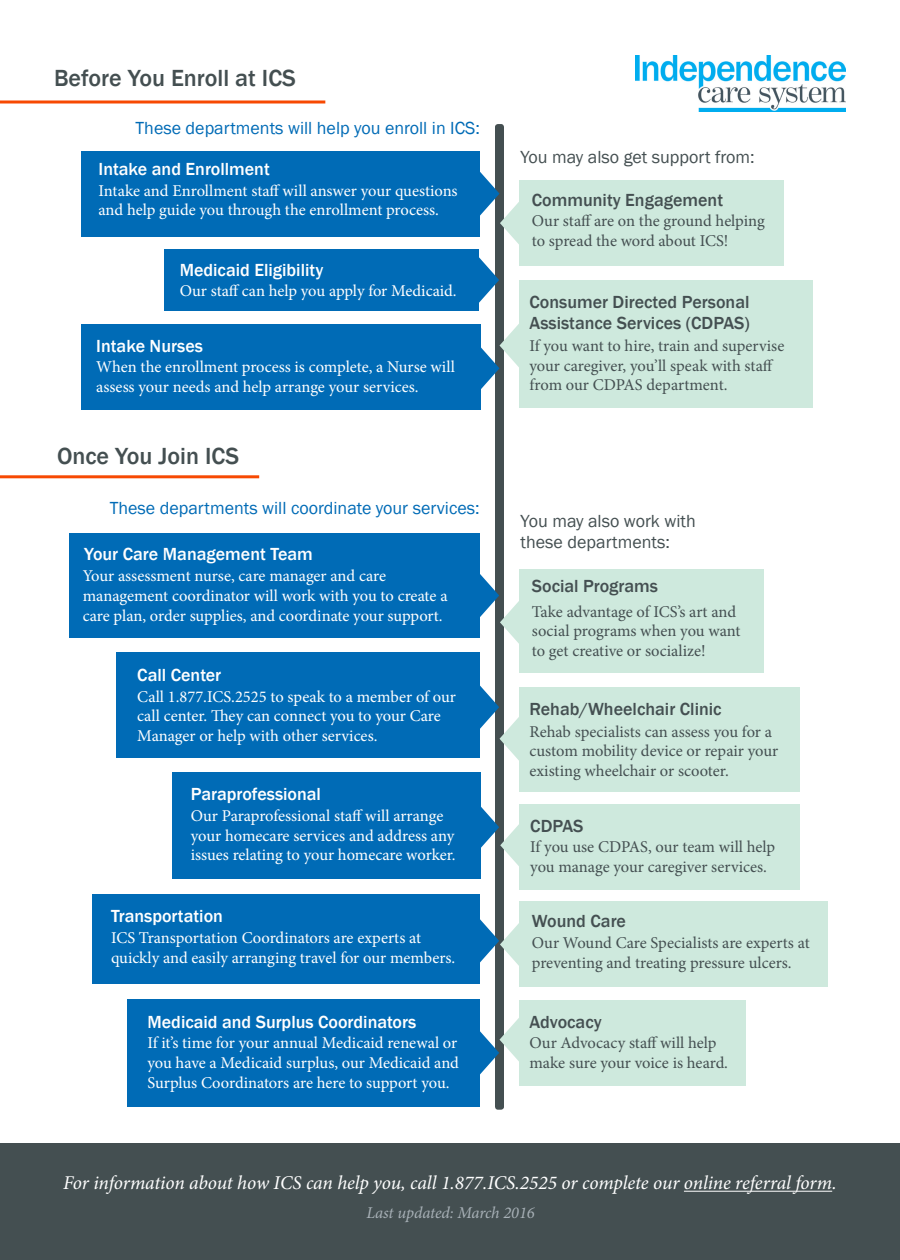
<style>
.page{position:relative;width:900px;height:1260px;background:#fff}
.page>*{position:absolute;margin:0;border:0;box-sizing:border-box;transform-origin:0 0}
.t1{font:500 24px "Franklin Gothic";color:#444f51}
.t2{font:italic 19.5px "Minion Pro";letter-spacing:-.01em;color:#fff}
.t3{font:500 18px "Franklin Gothic";color:#fff}
.t4{font:500 18px/21.6px "Franklin Gothic";color:#444f51}
.t5{font:18px "Franklin Gothic";color:#006bb6}
.t6{font:18px/21.6px "Franklin Gothic";color:#444f51}
.t7{font:16.5px/19.8px "Minion Pro";letter-spacing:-.005em;color:#fff}
.t8{font:16.5px/19.8px "Minion Pro";letter-spacing:-.005em;color:#444f51}
.t9{font:italic 16.5px "Minion Pro";letter-spacing:-.01em;color:#a8b1b7}
</style>
<div class="page">
<div style="left:0;top:1143px;width:900px;height:117px;background:#444f51"></div>
<div style="left:519px;top:280px;width:294px;height:128px;background:#cee9dd"></div>
<div style="left:81px;top:151px;width:399px;height:85px;background:#006bb6"></div>
<div style="left:519px;top:180px;width:264px;height:86px;background:#cee9dd"></div>
<div style="left:81px;top:324px;width:400px;height:86px;background:#006bb6"></div>
<div style="left:495px;top:124px;width:9px;height:986px;background:#444f51;border-radius:3px"></div>
<svg style="left:479px;top:172px;width:40px;height:72px"></svg>
<svg style="left:481px;top:324px;width:38px;height:65px"></svg>
<div style="left:519px;top:687px;width:281px;height:105px;background:#cee9dd"></div>
<div style="left:519px;top:569px;width:245px;height:104px;background:#cee9dd"></div>
<div style="left:519px;top:1000px;width:227px;height:85px;background:#cee9dd"></div>
<div style="left:520px;top:804px;width:280px;height:86px;background:#cee9dd"></div>
<div style="left:519px;top:902px;width:308px;height:85px;background:#cee9dd"></div>
<div style="left:69px;top:534px;width:411px;height:104px;background:#006bb6"></div>
<div style="left:172px;top:772px;width:308px;height:107px;background:#006bb6"></div>
<svg style="left:480px;top:574px;width:39px;height:70px"></svg>
<svg style="left:480px;top:804px;width:40px;height:64px"></svg>
<div style="left:117px;top:652px;width:363px;height:105px;background:#006bb6"></div>
<div style="left:128px;top:1000px;width:352px;height:107px;background:#006bb6"></div>
<svg style="left:479px;top:685px;width:40px;height:76px"></svg>
<svg style="left:480px;top:1018px;width:39px;height:57px"></svg>
<div style="left:92px;top:894px;width:388px;height:90px;background:#006bb6"></div>
<svg style="left:480px;top:919px;width:39px;height:47px"></svg>
<img style="left:635px;top:55px;width:211px;height:57px">
<svg style="left:0;top:100px;width:325px;height:4px"></svg>
<hr style="left:0;top:475px;width:259px;height:3px;background:#f74902">
<hr style="left:684px;top:1191px;width:148px;height:1px;background:#fff">
<div style="left:164px;top:249px;width:315px;height:62px;background:#006bb6"></div>
<svg style="left:479px;top:257px;width:20px;height:46px"></svg>
<p class="t1" style="left:54px;top:63px;width:243px">Before You Enroll at ICS</p>
<p class="t5" style="left:136px;top:117px;width:346px">These departments will help you enroll in ICS:</p>
<p class="t6" style="left:520px;top:147px;width:236px">You may also get support from:</p>
<p class="t3" style="left:99px;top:158px;width:173px">Intake and Enrollment</p>
<p class="t7" style="left:99px;top:180px;width:361px">Intake and Enrollment staff will answer your questions and help guide you through the enrollment process.</p>
<p class="t4" style="left:532px;top:189px;width:193px">Community Engagement</p>
<p class="t8" style="left:532px;top:211px;width:234px">Our staff are on the ground helping to spread the word about ICS!</p>
<p class="t3" style="left:180px;top:258px;width:145px">Medicaid Eligibility</p>
<p class="t7" style="left:180px;top:281px;width:278px">Our staff can help you apply for Medicaid.</p>
<p class="t3" style="left:96px;top:335px;width:108px">Intake Nurses</p>
<p class="t7" style="left:96px;top:357px;width:360px">When the enrollment process is complete, a Nurse will assess your needs and help arrange your services.</p>
<p class="t1" style="left:57px;top:441px;width:184px">Once You Join ICS</p>
<p class="t5" style="left:110px;top:497px;width:371px">These departments will coordinate your services:</p>
<p class="t3" style="left:84px;top:543px;width:230px">Your Care Management Team</p>
<p class="t7" style="left:83px;top:566px;width:366px">Your assessment nurse, care manager and care management coordinator will work with you to create a care plan, order supplies, and coordinate your support.</p>
<p class="t3" style="left:137px;top:664px;width:86px">Call Center</p>
<p class="t7" style="left:137px;top:686px;width:320px">Call 1.877.ICS.2525 to speak to a member of our call center. They can connect you to your Care<br>Manager or help with other services.</p>
<p class="t3" style="left:191px;top:783px;width:132px">Paraprofessional</p>
<p class="t7" style="left:191px;top:806px;width:266px">Our Paraprofessional staff will arrange your homecare services and address any issues relating to your homecare worker.</p>
<p class="t3" style="left:111px;top:905px;width:113px">Transportation</p>
<p class="t7" style="left:111px;top:928px;width:346px">ICS Transportation Coordinators are experts at quickly and easily arranging travel for our members.</p>
<p class="t3" style="left:147px;top:1010px;width:271px">Medicaid and Surplus Coordinators</p>
<p class="t7" style="left:147px;top:1033px;width:313px;text-align:justify">If it’s time for your annual Medicaid renewal or you have a Medicaid surplus, our Medicaid and Surplus Coordinators are here to support you.</p>
<p class="t4" style="left:530px;top:291px;width:222px">Consumer Directed Personal<br>Assistance Services (CDPAS)</p>
<p class="t8" style="left:530px;top:336px;width:256px">If you want to hire, train and supervise your caregiver, you’ll speak with staff from our CDPAS department.</p>
<p class="t6" style="left:521px;top:510px;width:177px">You may also work with these departments:</p>
<p class="t4" style="left:532px;top:575px;width:128px">Social Programs</p>
<p class="t8" style="left:532px;top:601px;width:210px">Take advantage of ICS’s art and social programs when you want to get creative or socialize!</p>
<p class="t4" style="left:530px;top:698px;width:194px">Rehab/Wheelchair Clinic</p>
<p class="t8" style="left:530px;top:721px;width:250px">Rehab specialists can assess you for a custom mobility device or repair your existing wheelchair or scooter.</p>
<p class="t4" style="left:530px;top:815px;width:55px">CDPAS</p>
<p class="t8" style="left:530px;top:837px;width:246px">If you use CDPAS, our team will help you manage your caregiver services.</p>
<p class="t4" style="left:532px;top:911px;width:96px">Wound Care</p>
<p class="t8" style="left:532px;top:933px;width:279px">Our Wound Care Specialists are experts at preventing and treating pressure ulcers.</p>
<p class="t4" style="left:530px;top:1011px;width:74px">Advocacy</p>
<p class="t8" style="left:530px;top:1033px;width:200px">Our Advocacy staff will help make sure your voice is heard.</p>
<p class="t2" style="left:63px;top:1170px;width:775px">For information about how ICS can help you, call 1.877.ICS.2525 or complete our online referral form.</p>
<p class="t9" style="left:366px;top:1202px;width:170px">Last updated: March 2016</p>
</div>
